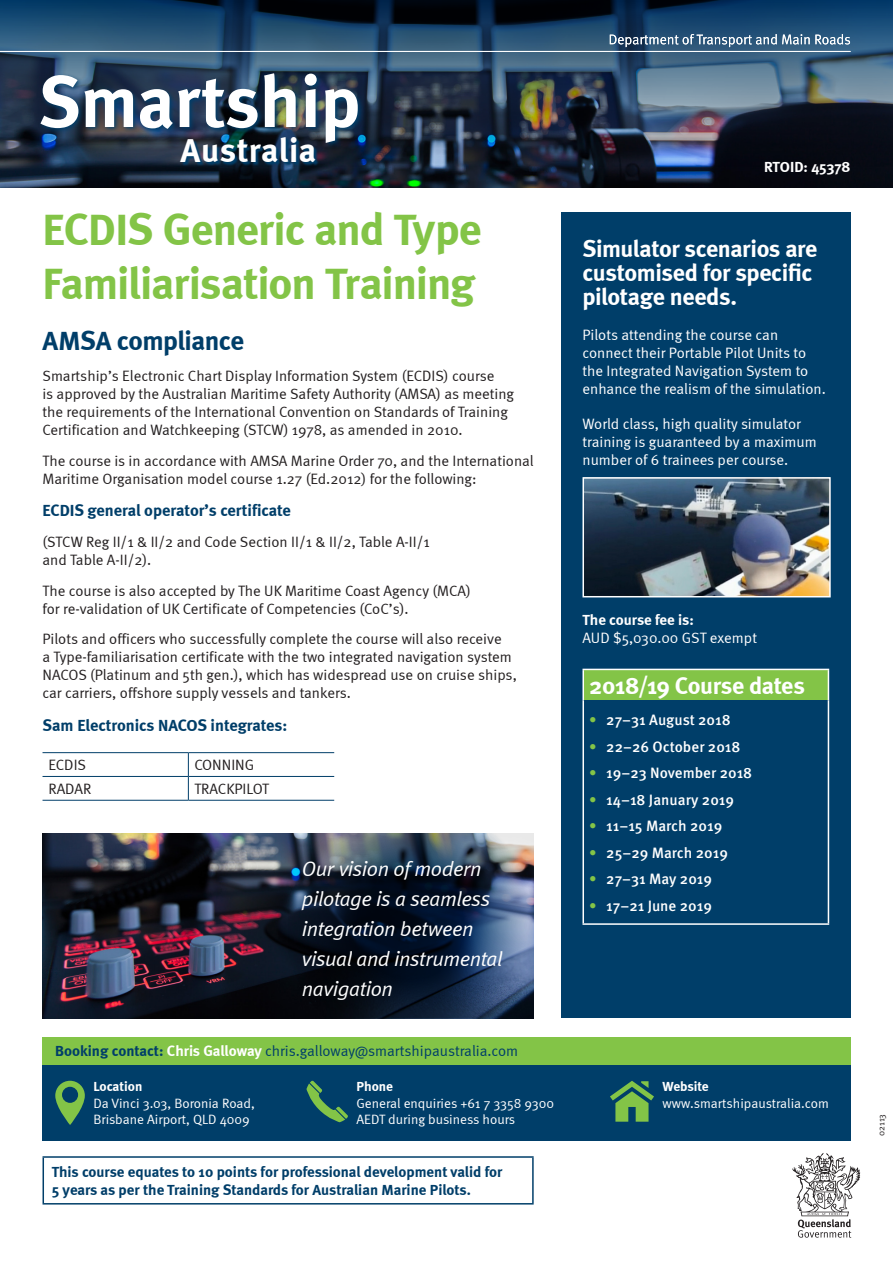
<style>
.page{position:relative;width:893px;height:1263px;background:#fff}
.page>*{position:absolute;margin:0;border:0;box-sizing:border-box;transform-origin:0 0}
.t1{font:700 72.6px "Meta";color:#fff}
.Level_1_Heading__30p{font:700 45px/54px "Meta";letter-spacing:-.025em;color:#83c447}
.t2{font:700 34.05px "Meta";letter-spacing:.015em;color:#fff}
.Level_1_Heading__30p-2{font:700 27px "Meta";letter-spacing:-.02em;color:#003e69}
.Level_3_Heading__18p{font:700 24px/24px "Meta";letter-spacing:-.02em;color:#fff}
.Level_3_Heading__18p-2{font:italic 21px/30px "Meta Normal";letter-spacing:-.02em;color:#fff}
.Secondary_Body_text{font:700 16.5px "Meta";color:#003e69}
.Secondary_Body_text-2{font:15px/18px "Meta Normal";color:#231f20}
.Secondary_Body_text-3{font:15px/18px "Meta Normal";color:#fff}
.t3{font:500 15px "Meta Pro";color:#fff}
.Secondary_Body_text-4{font:700 15px/18px "Meta";color:#003e69}
.Secondary_Body_text-5{font:15px "Meta Normal";color:#003e69}
.Intro_Paragraph__9pt{font:700 15px "Meta";letter-spacing:-.01em;color:#fff}
.Secondary_Body_text-6{font:13.5px/16.2px "Meta Normal";color:#fff}
.Intro_Paragraph__9pt-2{font:9px "Meta Normal";letter-spacing:-.01em;color:#231f20}
.s1{font-family:"Meta";font-weight:700}
.s2{color:#83c447}
.s3{font-family:"Meta";font-weight:700;color:#fff}
</style>
<div class="page">
<img style="left:0;top:167px;width:893px;height:20px">
<img style="left:0;top:0;width:893px;height:167px">
<img style="left:38px;top:71px;width:326px;height:78px">
<svg style="left:181px;top:137px;width:138px;height:29px;background:#102e48"></svg>
<div style="left:43px;top:1064px;width:807px;height:77px;background:#003e69"></div>
<div style="left:43px;top:1037px;width:807px;height:27px;background:#83c447"></div>
<svg style="left:55px;top:1081px;width:30px;height:44px"></svg>
<svg style="left:306px;top:1080px;width:42px;height:42px"></svg>
<svg style="left:610px;top:1081px;width:44px;height:41px"></svg>
<img style="left:43px;top:833px;width:245px;height:185px">
<img style="left:288px;top:833px;width:246px;height:185px">
<hr style="left:43px;top:752px;width:145px;height:1px;background:#003e69">
<hr style="left:188px;top:752px;width:146px;height:1px;background:#003e69">
<hr style="left:43px;top:776px;width:145px;height:1px;background:#003e69">
<hr style="left:188px;top:776px;width:146px;height:1px;background:#003e69">
<svg style="left:188px;top:753px;width:1px;height:47px"></svg>
<hr style="left:43px;top:800px;width:145px;height:1px;background:#003e69">
<hr style="left:188px;top:800px;width:146px;height:1px;background:#003e69">
<div style="left:561px;top:213px;width:289px;height:805px;background:#003e69"></div>
<img style="left:585px;top:480px;width:243px;height:114px">
<div style="left:582px;top:477px;width:249px;height:120px;border:2px solid #fff"></div>
<div style="left:583px;top:669px;width:245px;height:31px;background:#83c447"></div>
<hr style="left:582px;top:669px;width:247px;height:1px;background:#fff">
<hr style="left:582px;top:670px;width:2px;height:30px;background:#fff">
<hr style="left:828px;top:670px;width:1px;height:30px;background:#fff">
<hr style="left:582px;top:700px;width:2px;height:223px;background:#fff">
<hr style="left:828px;top:700px;width:1px;height:223px;background:#fff">
<hr style="left:582px;top:923px;width:247px;height:2px;background:#fff">
<hr style="left:43px;top:1156px;width:491px;height:2px;background:#003e69">
<hr style="left:43px;top:1158px;width:1px;height:45px;background:#003e69">
<hr style="left:532px;top:1158px;width:2px;height:45px;background:#003e69">
<hr style="left:43px;top:1203px;width:491px;height:1px;background:#003e69">
<svg style="left:792px;top:1153px;width:68px;height:85px"></svg>
<hr style="left:0;top:51px;width:850px;height:1px;background:#fff">
<svg style="left:610px;top:34px;width:240px;height:13px;background:#607f99"></svg>
<p class="t1" style="left:38px;top:59px;width:324px">Smartship</p>
<p class="t2" style="left:181px;top:130px;width:137px">Australia</p>
<p class="Level_1_Heading__30p" style="left:43px;top:202px;width:441px">ECDIS Generic and Type<br>Familiarisation Training</p>
<p class="Level_1_Heading__30p-2" style="left:43px;top:325px;width:203px">AMSA compliance</p>
<p class="Secondary_Body_text-2" style="left:43px;top:366px;width:473px">Smartship’s Electronic Chart Display Information System (ECDIS) course<br>is approved by the Australian Maritime Safety Authority (AMSA) as meeting the requirements of the International Convention on Standards of Training Certification and Watchkeeping (STCW) 1978, as amended in 2010.</p>
<p class="Secondary_Body_text-2" style="left:43px;top:451px;width:493px">The course is in accordance with AMSA Marine Order 70, and the International<br>Maritime Organisation model course 1.27 (Ed.2012) for the following:</p>
<p class="Secondary_Body_text" style="left:43px;top:501px;width:250px">ECDIS general operator’s certificate</p>
<p class="Secondary_Body_text-2" style="left:43px;top:532px;width:389px">(STCW Reg II/1 &amp; II/2 and Code Section II/1 &amp; II/2, Table A-II/1 and Table A-II/2).</p>
<p class="Secondary_Body_text-2" style="left:43px;top:581px;width:430px">The course is also accepted by The UK Maritime Coast Agency (MCA) for re-validation of UK Certificate of Competencies (CoC’s).</p>
<p class="Secondary_Body_text-2" style="left:43px;top:630px;width:476px">Pilots and officers who successfully complete the course will also receive<br>a Type-familiarisation certificate with the two integrated navigation system NACOS (Platinum and 5th gen.), which has widespread use on cruise ships, car carriers, offshore supply vessels and tankers.</p>
<p class="Secondary_Body_text" style="left:43px;top:715px;width:246px">Sam Electronics NACOS integrates:</p>
<p class="Secondary_Body_text-2" style="left:49px;top:756px;width:39px">ECDIS</p>
<p class="Secondary_Body_text-2" style="left:194px;top:756px;width:61px">CONNING</p>
<p class="Secondary_Body_text-2" style="left:49px;top:780px;width:44px">RADAR</p>
<p class="Secondary_Body_text-2" style="left:194px;top:780px;width:76px">TRACKPILOT</p>
<p class="Level_3_Heading__18p-2" style="left:302px;top:853px;width:202px">Our vision of modern pilotage is a seamless integration between visual and instrumental navigation</p>
<p class="Intro_Paragraph__9pt" style="left:764px;top:158px;width:88px">RTOID: 45378</p>
<p class="Level_3_Heading__18p" style="left:582px;top:236px;width:236px">Simulator scenarios are customised for specific pilotage needs.</p>
<p class="Secondary_Body_text-3" style="left:582px;top:326px;width:245px">Pilots attending the course can connect their Portable Pilot Units to the Integrated Navigation System to enhance the realism of the simulation.</p>
<p class="Secondary_Body_text-3" style="left:582px;top:415px;width:236px">World class, high quality simulator training is guaranteed by a maximum number of 6 trainees per course.</p>
<p class="Secondary_Body_text-3" style="left:582px;top:611px;width:176px"><span class="s1">The course fee is:<br></span>AUD $5,030.00 GST exempt</p>
<p class="Level_3_Heading__18p" style="left:589px;top:674px;width:217px">2018/19 Course dates</p>
<p class="t3" style="left:589px;top:708px;width:143px"><span class="s2">•</span> 27–31 August 2018</p>
<p class="t3" style="left:589px;top:735px;width:153px"><span class="s2">•</span> 22–26 October 2018</p>
<p class="t3" style="left:589px;top:761px;width:164px"><span class="s2">•</span> 19–23 November 2018</p>
<p class="t3" style="left:589px;top:788px;width:146px"><span class="s2">•</span> 14–18 January 2019</p>
<p class="t3" style="left:589px;top:814px;width:135px"><span class="s2">•</span> 11–15 March 2019</p>
<p class="t3" style="left:589px;top:841px;width:140px"><span class="s2">•</span> 25–29 March 2019</p>
<p class="t3" style="left:589px;top:867px;width:124px"><span class="s2">•</span> 27–31 May 2019</p>
<p class="t3" style="left:589px;top:894px;width:124px"><span class="s2">•</span> 17–21 June 2019</p>
<p class="Secondary_Body_text-5" style="left:55px;top:1042px;width:465px"><span class="s1">Booking contact:</span> <span class="s3">Chris Galloway</span> chris.galloway@smartshipaustralia.com</p>
<p class="Secondary_Body_text-6" style="left:93px;top:1078px;width:163px"><span class="s1">Location<br></span>Da Vinci 3.03, Boronia Road,<br>Brisbane Airport, QLD 4009</p>
<p class="Secondary_Body_text-6" style="left:356px;top:1078px;width:199px"><span class="s1">Phone<br></span>General enquiries +61 7 3358 9300<br>AEDT during business hours</p>
<p class="Secondary_Body_text-6" style="left:663px;top:1078px;width:168px"><span class="s1">Website </span>www.smartshipaustralia.com</p>
<p class="Secondary_Body_text-4" style="left:52px;top:1163px;width:452px">This course equates to 10 points for professional development valid for<br>5 years as per the Training Standards for Australian Marine Pilots.</p>
<p class="Intro_Paragraph__9pt-2" style="left:876px;top:1136px;width:23px;rotate:-90deg">02113</p>
</div>
